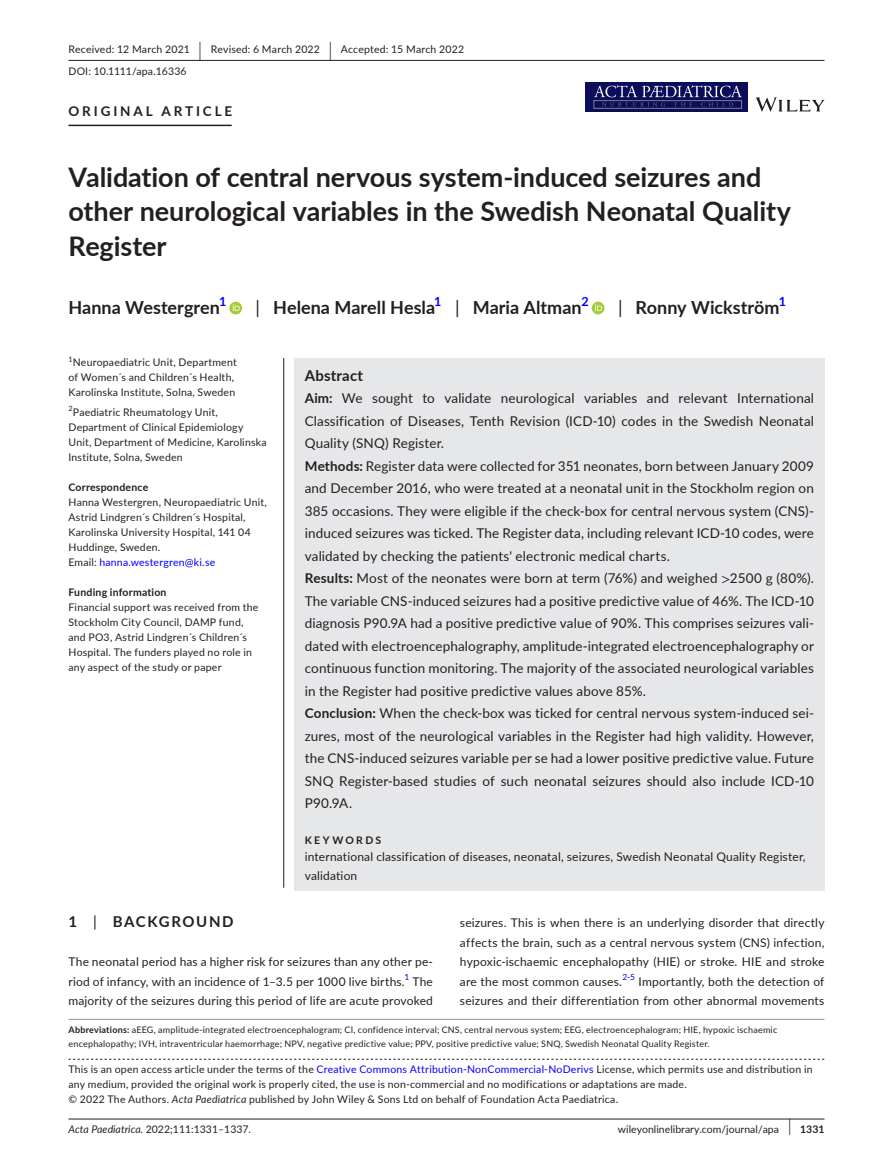
<style>
.page{position:relative;width:893px;height:1174px;background:#fff}
.page>*{position:absolute;margin:0;border:0;box-sizing:border-box;transform-origin:0 0}
.t1{font:700 27px/34.5px "Lato";color:#231f20}
.t2{font:700 18px "Lato";color:#231f20}
.t3{font:700 15px "Lato";letter-spacing:.105em;color:#231f20}
.t4{font:700 15px "Lato";letter-spacing:.015em;color:#231f20}
.t5{font:13.5px/22.5px "Lato";letter-spacing:.01em;color:#231f20}
.t6{font:700 13.5px "Lato";letter-spacing:.215em;color:#231f20}
.t7{font:700 12.6px "Lato";color:#00f}
.t8{font:12px/19.5px "Lato";letter-spacing:.015em;color:#231f20;text-align:justify}
.t9{font:10.5px/15px "Lato";letter-spacing:.02em;color:#231f20}
.t10{font:10.5px "Lato";color:#231f20}
.t11{font:700 10.5px "Lato";letter-spacing:.02em;color:#231f20}
.t12{font:700 10.5px "Lato";letter-spacing:.22em;color:#231f20}
.t13{font:9px/13.5px "Lato";letter-spacing:.025em;color:#231f20}
.t14{font:7.35px "Lato";color:#231f20}
.s1{font-size:19.65px}
.s2{font-weight:400}
.s3{color:#00f}
.s4{font-weight:700}
.s5{font-family:"STIX"}
.s6{font-style:italic}
.s7{font-size:17.4px}
</style>
<div class="page">
<hr style="left:68px;top:1118px;width:756px;height:1px;background:#231f20">
<svg style="left:756px;top:97px;width:68px;height:15px"></svg>
<svg style="left:586px;top:82px;width:162px;height:30px;fill:#0c0d5a"></svg>
<svg style="left:594px;top:85px;width:148px;height:21px"></svg>
<hr style="left:68px;top:60px;width:756px;height:1px;background:#231f20">
<hr style="left:68px;top:125px;width:164px;height:1px;background:#231f20">
<svg style="left:229px;top:302px;width:13px;height:12px"></svg>
<svg style="left:233px;top:304px;width:7px;height:7px"></svg>
<div style="left:592px;top:302px;width:12px;height:12px;background:#a5cd39;border-radius:50%"></div>
<svg style="left:595px;top:304px;width:7px;height:7px"></svg>
<hr style="left:68px;top:1019px;width:756px;height:1px;background:#939598">
<div style="left:294px;top:358px;width:530px;height:532px;background:#e6e7e9"></div>
<hr style="left:283px;top:358px;width:1px;height:529px;background:#231f20">
<svg style="left:68px;top:1058px;width:756px;height:1px"></svg>
<p class="t9" style="left:68px;top:38px;width:397px;line-height:21.8px">Received: 12 March 2021 <span class="s1">|</span> Revised: 6 March 2022 <span class="s1">|</span> Accepted: 15 March 2022<br>DOI: 10.1111/apa.16336</p>
<p class="t6" style="left:68px;top:101px;width:165px">ORIGINAL ARTICLE</p>
<h1 class="t1" style="left:68px;top:159px;width:724px">Validation of central nervous system-induced seizures and other neurological variables in the Swedish Neonatal Quality<br>Register</h1>
<h2 class="t2" style="left:68px;top:295px;width:153px">Hanna Westergren</h2>
<p class="t7" style="left:219px;top:292px;width:9px">1</p>
<h2 class="t2" style="left:256px;top:295px;width:181px"><span class="s2">|</span> Helena Marell Hesla</h2>
<p class="t7" style="left:434px;top:292px;width:9px">1</p>
<h2 class="t2" style="left:455px;top:295px;width:128px"><span class="s2">|</span> Maria Altman</h2>
<p class="t7" style="left:581px;top:292px;width:9px">2</p>
<h2 class="t2" style="left:618px;top:295px;width:163px"><span class="s2">|</span> Ronny Wickström</h2>
<p class="t7" style="left:779px;top:292px;width:9px">1</p>
<p class="t14" style="left:68px;top:354px;width:6px">1</p>
<p class="t9" style="left:68px;top:355px;width:170px;text-align:center">Neuropaediatric Unit, Department of Women´s and Children´s Health,<br>Karolinska Institute, Solna, Sweden</p>
<p class="t9" style="left:68px;top:404px;width:200px"><sup>2</sup>Paediatric Rheumatology Unit, Department of Clinical Epidemiology Unit, Department of Medicine, Karolinska Institute, Solna, Sweden</p>
<p class="t11" style="left:68px;top:479px;width:81px">Correspondence</p>
<p class="t9" style="left:68px;top:494px;width:200px">Hanna Westergren, Neuropaediatric Unit, Astrid Lindgren´s Children´s Hospital, Karolinska University Hospital, 141 04<br>Huddinge, Sweden.<br>Email: <span class="s3">hanna.westergren@ki.se</span></p>
<p class="t11" style="left:68px;top:584px;width:100px">Funding information</p>
<p class="t9" style="left:68px;top:599px;width:192px">Financial support was received from the Stockholm City Council, DAMP fund, and PO3, Astrid Lindgren´s Children´s Hospital. The funders played no role in any aspect of the study or paper</p>
<p class="t4" style="left:305px;top:364px;width:60px">Abstract</p>
<p class="t5" style="left:305px;top:386px;width:511px"><span class="s4">Aim:</span> We sought to validate neurological variables and relevant International Classification of Diseases, Tenth Revision (ICD-10) codes in the Swedish Neonatal Quality (SNQ) Register.<br><span class="s4">Methods:</span> Register data were collected for 351 neonates, born between January 2009 and December 2016, who were treated at a neonatal unit in the Stockholm region on 385 occasions. They were eligible if the check-box for central nervous system (CNS)- induced seizures was ticked. The Register data, including relevant ICD-10 codes, were validated by checking the patients' electronic medical charts.<br><span class="s4">Results:</span> Most of the neonates were born at term (76%) and weighed <span class="s5">&gt;</span>2500 g (80%).<br>The variable CNS-induced seizures had a positive predictive value of 46%. The ICD-10 diagnosis P90.9A had a positive predictive value of 90%. This comprises seizures vali&shy;dated with electroencephalography, amplitude-integrated electroencephalography or continuous function monitoring. The majority of the associated neurological variables in the Register had positive predictive values above 85%.<br><span class="s4">Conclusion:</span> When the check-box was ticked for central nervous system-induced sei&shy;zures, most of the neurological variables in the Register had high validity. However, the CNS-induced seizures variable per se had a lower positive predictive value. Future SNQ Register-based studies of such neonatal seizures should also include ICD-10<br>P90.9A.</p>
<p class="t12" style="left:305px;top:832px;width:78px">KEYWORDS</p>
<p class="t8" style="left:305px;top:846px;width:502px">international classification of diseases, neonatal, seizures, Swedish Neonatal Quality Register, validation</p>
<p class="t3" style="left:68px;top:911px;width:167px">1 <span class="s2">|</span> BACKGROUND</p>
<p class="t8" style="left:68px;top:951px;width:366px">The neonatal period has a higher risk for seizures than any other pe&shy;riod of infancy, with an incidence of 1–3.5 per 1000 live births.<sup>1</sup> The majority of the seizures during this period of life are acute provoked</p>
<p class="t8" style="left:460px;top:912px;width:366px">seizures. This is when there is an underlying disorder that directly affects the brain, such as a central nervous system (CNS) infection, hypoxic-ischaemic encephalopathy (HIE) or stroke. HIE and stroke are the most common causes.<sup>2-5</sup> Importantly, both the detection of seizures and their differentiation from other abnormal movements</p>
<p class="t13" style="left:68px;top:1022px;width:710px"><span class="s4">Abbreviations:</span> aEEG, amplitude-integrated electroencephalogram; CI, confidence interval; CNS, central nervous system; EEG, electroencephalogram; HIE, hypoxic ischaemic encephalopathy; IVH, intraventricular haemorrhage; NPV, negative predictive value; PPV, positive predictive value; SNQ, Swedish Neonatal Quality Register.</p>
<p class="t9" style="left:68px;top:1061px;width:746px">This is an open access article under the terms of the <span class="s3">Creative Commons Attribution-NonCommercial-NoDerivs</span> License, which permits use and distribution in any medium, provided the original work is properly cited, the use is non-commercial and no modifications or adaptations are made.<br>© 2022 The Authors. <span class="s6">Acta Paediatrica</span> published by John Wiley &amp; Sons Ltd on behalf of Foundation Acta Paediatrica.</p>
<p class="t10" style="left:68px;top:1121px;width:184px"><span class="s6">Acta Paediatrica.</span> 2022;111:1331–1337.</p>
<p class="t10" style="left:618px;top:1121px;width:208px">wileyonlinelibrary.com/journal/apa <span class="s7">|</span> <span class="s4">1331</span></p>
</div>
